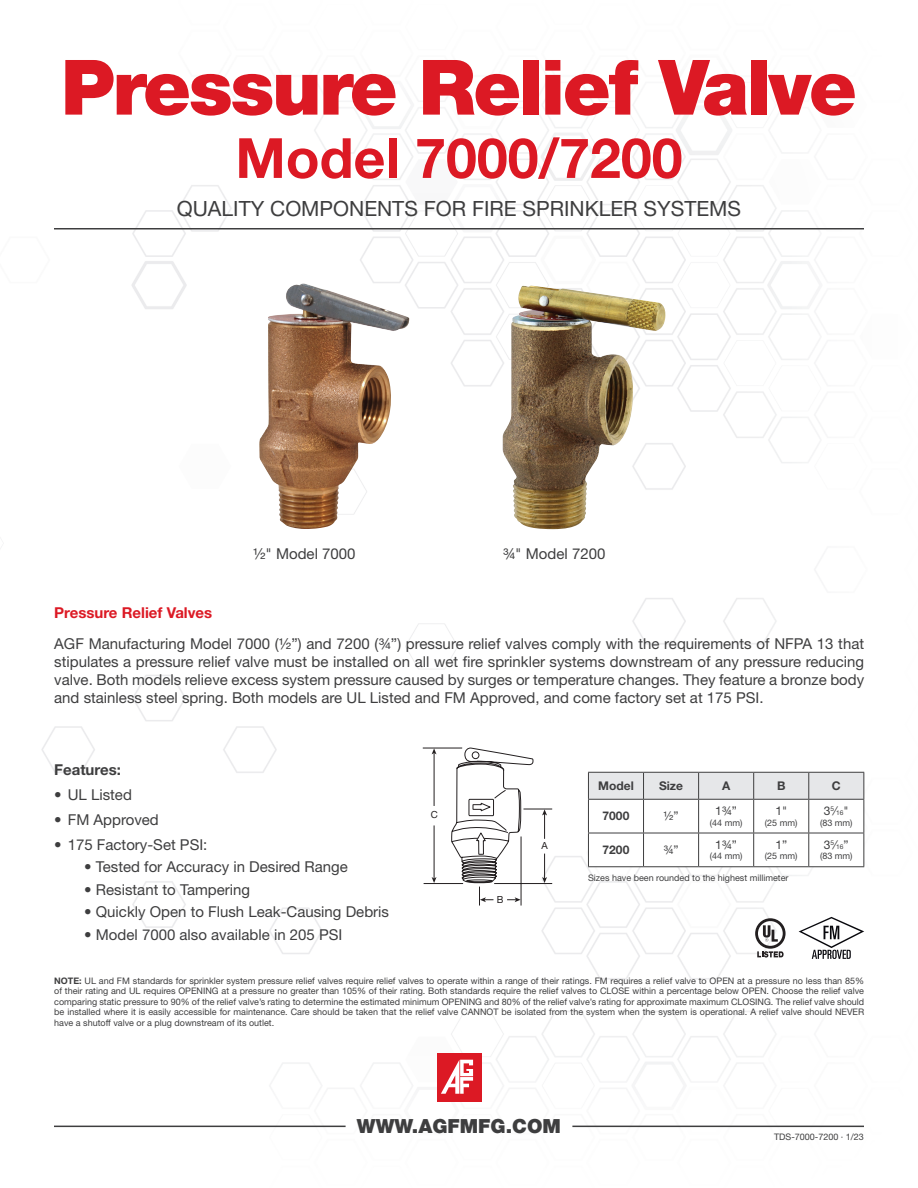
<style>
.page{position:relative;width:918px;height:1188px;background:#fff}
.page>*{position:absolute;margin:0;border:0;box-sizing:border-box;transform-origin:0 0}
.t1{font:900 76.5px "Helvetica Neue LT Std";letter-spacing:-.03em;color:#dc1924}
.t2{font:700 55.5px "Helvetica Neue LT Std";color:#dc1924}
.t3{font:21px "Helvetica Neue LT Std";color:#3e3e3f}
.t4{font:900 19.5px "Helvetica Neue LT Std";color:#3e3e3f}
.t5{font:15px/18px "Helvetica Neue LT Std";color:#3e3e3f;text-align:justify}
.t6{font:700 15px "Helvetica Neue LT Std";color:#dc1924}
.t7{font:700 15px "Helvetica Neue LT Std";color:#3e3e3f}
.t8{font:12px "Helvetica Neue LT Std";color:#3e3e3f}
.t9{font:700 12px "Helvetica Neue LT Std";color:#3e3e3f}
.t10{font:9.75px "Helvetica Neue LT Std";color:#231f20}
.t11{font:9px/10.5px "Helvetica Neue LT Std";color:#3e3e3f;text-align:justify}
.s1{font-weight:700}
.s2{font-size:6.6px}
</style>
<div class="page">
<img style="left:41px;top:110px;width:824px;height:1018px">
<div style="left:437px;top:1053px;width:44px;height:49px;background:#dc1924"></div>
<svg style="left:441px;top:1060px;width:32px;height:34px"></svg>
<hr style="left:54px;top:228px;width:810px;height:2px;background:#3e3e3f">
<hr style="left:54px;top:1126px;width:292px;height:1px;background:#3e3e3f">
<hr style="left:572px;top:1126px;width:292px;height:1px;background:#3e3e3f">
<svg style="left:799px;top:917px;width:65px;height:42px"></svg>
<svg style="left:755px;top:918px;width:31px;height:40px"></svg>
<img style="left:259px;top:284px;width:150px;height:245px">
<img style="left:503px;top:286px;width:162px;height:243px">
<svg style="left:451px;top:748px;width:101px;height:158px"></svg>
<hr style="left:424px;top:883px;width:39px;height:1px;background:#231f20">
<hr style="left:423px;top:748px;width:39px;height:1px;background:#231f20">
<hr style="left:434px;top:753px;width:1px;height:53px;background:#231f20">
<svg style="left:432px;top:748px;width:5px;height:6px"></svg>
<hr style="left:434px;top:825px;width:1px;height:54px;background:#231f20">
<svg style="left:432px;top:877px;width:5px;height:6px"></svg>
<svg style="left:588px;top:772px;width:276px;height:94px"></svg>
<hr style="left:588px;top:800px;width:1px;height:33px;background:#3e3e3f">
<hr style="left:588px;top:799px;width:56px;height:1px;background:#3e3e3f">
<hr style="left:644px;top:799px;width:55px;height:1px;background:#3e3e3f">
<hr style="left:643px;top:800px;width:1px;height:33px;background:#3e3e3f">
<hr style="left:698px;top:800px;width:1px;height:33px;background:#3e3e3f">
<hr style="left:753px;top:800px;width:1px;height:33px;background:#3e3e3f">
<hr style="left:699px;top:799px;width:55px;height:1px;background:#3e3e3f">
<hr style="left:754px;top:799px;width:55px;height:1px;background:#3e3e3f">
<hr style="left:809px;top:799px;width:55px;height:1px;background:#3e3e3f">
<hr style="left:808px;top:800px;width:1px;height:33px;background:#3e3e3f">
<hr style="left:863px;top:800px;width:1px;height:33px;background:#3e3e3f">
<hr style="left:588px;top:833px;width:1px;height:33px;background:#3e3e3f">
<hr style="left:588px;top:833px;width:56px;height:1px;background:#3e3e3f">
<hr style="left:644px;top:833px;width:55px;height:1px;background:#3e3e3f">
<hr style="left:588px;top:866px;width:56px;height:1px;background:#3e3e3f">
<hr style="left:644px;top:866px;width:55px;height:1px;background:#3e3e3f">
<hr style="left:643px;top:833px;width:1px;height:33px;background:#3e3e3f">
<hr style="left:698px;top:833px;width:1px;height:33px;background:#3e3e3f">
<hr style="left:753px;top:833px;width:1px;height:33px;background:#3e3e3f">
<hr style="left:699px;top:833px;width:55px;height:1px;background:#3e3e3f">
<hr style="left:754px;top:833px;width:55px;height:1px;background:#3e3e3f">
<hr style="left:809px;top:833px;width:55px;height:1px;background:#3e3e3f">
<hr style="left:808px;top:833px;width:1px;height:33px;background:#3e3e3f">
<hr style="left:863px;top:833px;width:1px;height:33px;background:#3e3e3f">
<hr style="left:699px;top:866px;width:55px;height:1px;background:#3e3e3f">
<hr style="left:754px;top:866px;width:55px;height:1px;background:#3e3e3f">
<hr style="left:809px;top:866px;width:55px;height:1px;background:#3e3e3f">
<p class="t1" style="left:61px;top:42px;width:797px">Pressure Relief Valve</p>
<p class="t2" style="left:235px;top:124px;width:449px">Model 7000/7200</p>
<h3 class="t3" style="left:177px;top:196px;width:566px">QUALITY COMPONENTS FOR FIRE SPRINKLER SYSTEMS</h3>
<p class="t5" style="left:253px;top:545px;width:104px">½" Model 7000</p>
<p class="t5" style="left:503px;top:545px;width:104px">¾" Model 7200</p>
<p class="t6" style="left:54px;top:603px;width:160px">Pressure Relief Valves</p>
<p class="t5" style="left:54px;top:635px;width:812px">AGF Manufacturing Model 7000 (½”) and 7200 (¾”) pressure relief valves comply with the requirements of NFPA 13 that stipulates a pressure relief valve must be installed on all wet fire sprinkler systems downstream of any pressure reducing valve. Both models relieve excess system pressure caused by surges or temperature changes. They feature a bronze body and stainless steel spring. Both models are UL Listed and FM Approved, and come factory set at 175 PSI.</p>
<p class="t7" style="left:54px;top:761px;width:68px">Features:</p>
<p class="t5" style="left:54px;top:786px;width:79px">• UL Listed</p>
<p class="t5" style="left:54px;top:810px;width:106px">• FM Approved</p>
<p class="t5" style="left:54px;top:835px;width:155px">• 175 Factory-Set PSI:</p>
<p class="t5" style="left:84px;top:858px;width:265px">• Tested for Accuracy in Desired Range</p>
<p class="t5" style="left:84px;top:880px;width:167px">• Resistant to Tampering</p>
<p class="t5" style="left:84px;top:903px;width:306px">• Quickly Open to Flush Leak-Causing Debris</p>
<p class="t5" style="left:84px;top:925px;width:260px">• Model 7000 also available in 205 PSI</p>
<p class="t11" style="left:54px;top:975px;width:812px"><span class="s1">NOTE:</span> UL and FM standards for sprinkler system pressure relief valves require relief valves to operate within a range of their ratings. FM requires a relief valve to OPEN at a pressure no less than 85% of their rating and UL requires OPENING at a pressure no greater than 105% of their rating. Both standards require the relief valves to CLOSE within a percentage below OPEN. Choose the relief valve comparing static pressure to 90% of the relief valve’s rating to determine the estimated minimum OPENING and 80% of the relief valve’s rating for approximate maximum CLOSING. The relief valve should be installed where it is easily accessible for maintenance. Care should be taken that the relief valve CANNOT be isolated from the system when the system is operational. A relief valve should NEVER have a shutoff valve or a plug downstream of its outlet.</p>
<p class="t9" style="left:598px;top:778px;width:37px">Model</p>
<p class="t9" style="left:659px;top:778px;width:25px">Size</p>
<p class="t9" style="left:722px;top:778px;width:10px">A</p>
<p class="t9" style="left:777px;top:778px;width:10px">B</p>
<p class="t9" style="left:832px;top:778px;width:10px">C</p>
<p class="t9" style="left:603px;top:809px;width:28px">7000</p>
<p class="t8" style="left:664px;top:809px;width:17px">½”</p>
<p class="t8" style="left:715px;top:804px;width:23px">1¾”</p>
<p class="t11" style="left:710px;top:817px;width:34px">(44 mm)</p>
<p class="t8" style="left:824px;top:804px;width:26px">3<sup>5</sup>⁄<span class="s2">16</span>"</p>
<p class="t11" style="left:820px;top:817px;width:34px">(83 mm)</p>
<p class="t8" style="left:775px;top:804px;width:13px">1"</p>
<p class="t11" style="left:765px;top:817px;width:34px">(25 mm)</p>
<p class="t10" style="left:431px;top:809px;width:9px">C</p>
<p class="t8" style="left:715px;top:837px;width:23px">1¾”</p>
<p class="t11" style="left:710px;top:851px;width:34px">(44 mm)</p>
<p class="t8" style="left:824px;top:837px;width:26px">3<sup>5</sup>⁄<span class="s2">16</span>”</p>
<p class="t11" style="left:820px;top:851px;width:34px">(83 mm)</p>
<p class="t8" style="left:775px;top:837px;width:13px">1”</p>
<p class="t11" style="left:765px;top:851px;width:34px">(25 mm)</p>
<p class="t10" style="left:541px;top:840px;width:8px">A</p>
<p class="t9" style="left:603px;top:842px;width:28px">7200</p>
<p class="t8" style="left:664px;top:843px;width:17px">¾”</p>
<p class="t11" style="left:588px;top:873px;width:202px">Sizes have been rounded to the highest millimeter</p>
<p class="t10" style="left:497px;top:894px;width:8px">B</p>
<h3 class="t4" style="left:357px;top:1114px;width:206px">WWW.AGFMFG.COM</h3>
<p class="t11" style="left:774px;top:1132px;width:91px">TDS-7000-7200 · 1/23</p>
</div>
